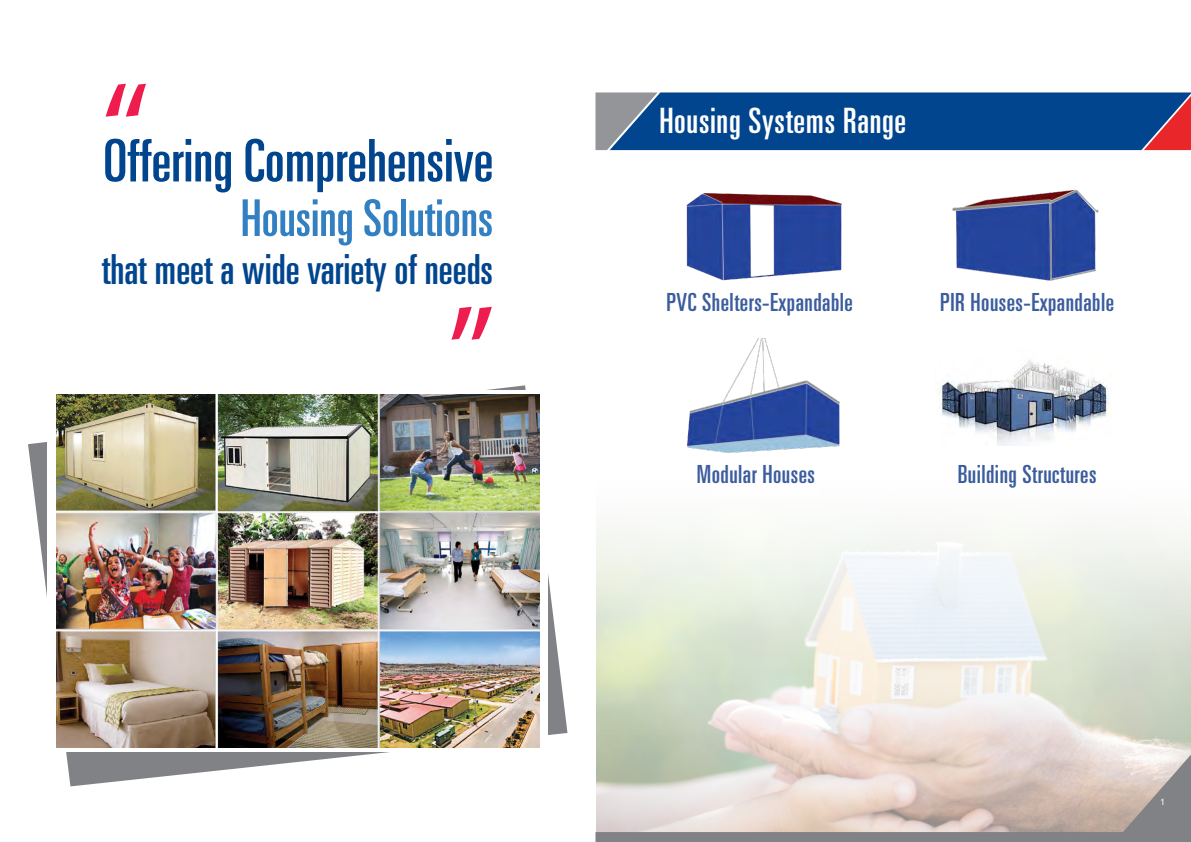
<style>
.page{position:relative;width:1191px;height:842px;background:#fff}
.page>*{position:absolute;margin:0;border:0;box-sizing:border-box;transform-origin:0 0}
.t1{font:134.9px "Myriad Pro";color:#ee1d4d}
.t2{font:ultra-condensed 58.8px "Univers";color:#00458d}
.t3{font:ultra-condensed 50.8px "Univers";color:#327fc2}
.t4{font:ultra-condensed 41.5px "Univers";color:#00458d}
.t5{font:ultra-condensed 35px "Univers";letter-spacing:.02em;color:#fff}
.t6{font:ultra-condensed 25px "Univers";letter-spacing:.02em;color:#3b5c9d}
.t7{font:9px "Helvetica Neue";color:#fff}
</style>
<div class="page">
<img style="left:596px;top:529px;width:595px;height:225px">
<svg style="left:595px;top:754px;width:596px;height:88px;background:#ccc0b9"></svg>
<svg style="left:28px;top:385px;width:539px;height:401px"></svg>
<div style="left:47px;top:390px;width:500px;height:361px;background:#fff"></div>
<img style="left:56px;top:394px;width:483px;height:354px">
<img style="left:686px;top:193px;width:156px;height:88px">
<img style="left:952px;top:189px;width:147px;height:92px">
<img style="left:687px;top:339px;width:153px;height:114px">
<img style="left:939px;top:360px;width:172px;height:85px">
<svg style="left:595px;top:92px;width:596px;height:58px;background:#164c8c"></svg>
<h1 class="t1" style="left:101px;top:49px;width:50px">“</h1>
<h2 class="t2" style="left:103px;top:127px;width:392px">Offering Comprehensive</h2>
<h3 class="t3" style="left:241px;top:189px;width:254px">Housing Solutions</h3>
<h3 class="t4" style="left:102px;top:246px;width:393px">that meet a wide variety of needs</h3>
<h1 class="t1" style="left:447px;top:272px;width:50px">”</h1>
<h3 class="t5" style="left:659px;top:101px;width:248px">Housing Systems Range</h3>
<p class="t6" style="left:666px;top:288px;width:188px">PVC Shelters-Expandable</p>
<p class="t6" style="left:940px;top:288px;width:175px">PIR Houses-Expandable</p>
<p class="t6" style="left:697px;top:460px;width:120px">Modular Houses</p>
<p class="t6" style="left:957px;top:460px;width:140px">Building Structures</p>
<p class="t7" style="left:1160px;top:796px;width:7px">1</p>
</div>
